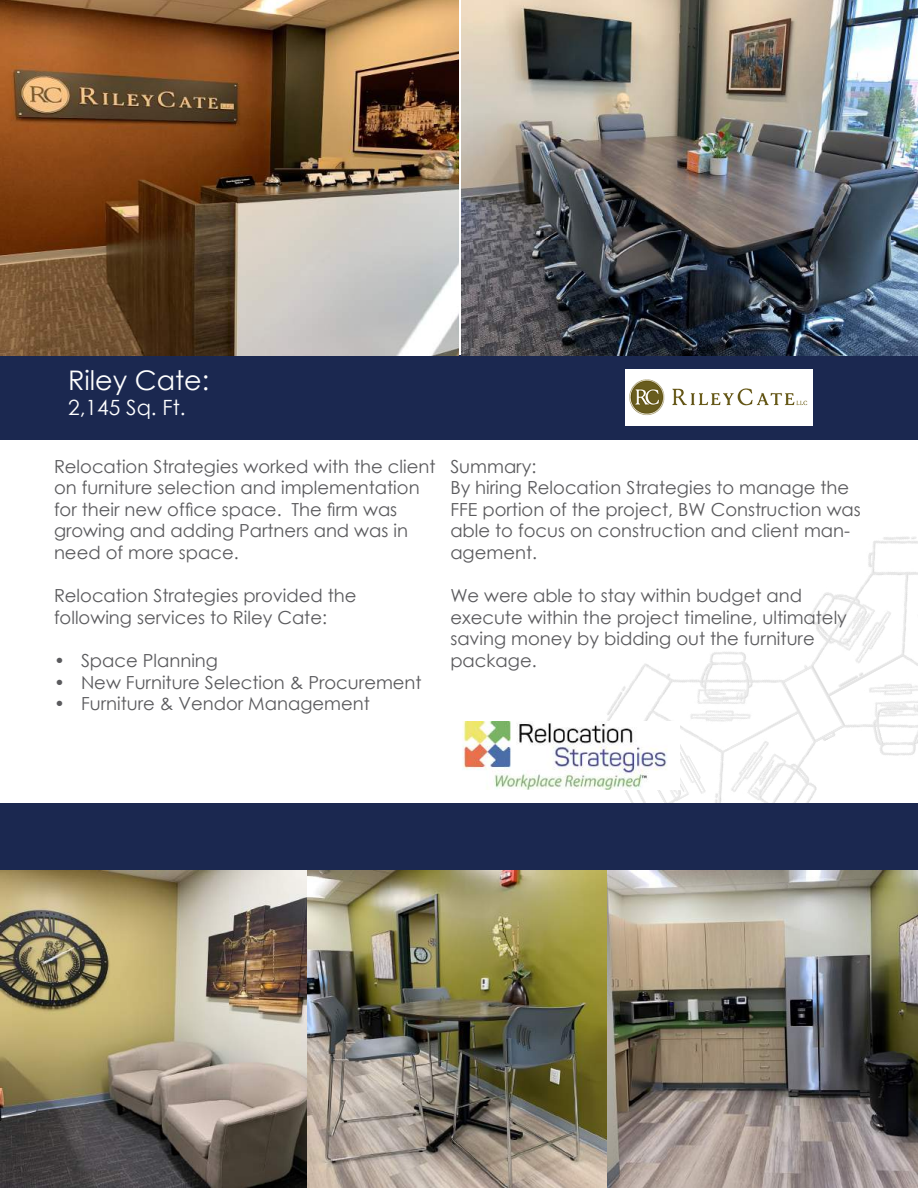
<style>
.page{position:relative;width:918px;height:1188px;background:#fff}
.page>*{position:absolute;margin:0;border:0;box-sizing:border-box;transform-origin:0 0}
.t1{font:27px "Century Gothic";color:#fff}
.t2{font:21px "Century Gothic";color:#fff}
.t3{font:18px/21.6px "Century Gothic";color:#5a5a5d}
</style>
<div class="page">
<img style="left:607px;top:536px;width:311px;height:267px">
<div style="left:0;top:355px;width:918px;height:85px;background:#1b2850"></div>
<div style="left:1px;top:803px;width:917px;height:68px;background:#1b2850"></div>
<img style="left:462px;top:722px;width:217px;height:68px">
<img style="left:0;top:0;width:459px;height:355px">
<img style="left:461px;top:0;width:457px;height:355px">
<img style="left:1px;top:871px;width:917px;height:317px">
<img style="left:625px;top:369px;width:187px;height:57px">
<h1 class="t1" style="left:68px;top:361px;width:143px">Riley Cate:</h1>
<p class="t2" style="left:68px;top:393px;width:119px">2,145 Sq. Ft.</p>
<p class="t3" style="left:54px;top:455px;width:383px">Relocation Strategies worked with the client on furniture selection and implementation for their new office space. The firm was growing and adding Partners and was in need of more space.</p>
<p class="t3" style="left:54px;top:585px;width:304px">Relocation Strategies provided the following services to Riley Cate:</p>
<p class="t3" style="left:54px;top:649px;width:166px">• Space Planning</p>
<p class="t3" style="left:54px;top:671px;width:369px">• New Furniture Selection &amp; Procurement</p>
<p class="t3" style="left:54px;top:693px;width:317px">• Furniture &amp; Vendor Management</p>
<p class="t3" style="left:450px;top:455px;width:412px">Summary:<br>By hiring Relocation Strategies to manage the<br>FFE portion of the project, BW Construction was able to focus on construction and client man&shy;agement.</p>
<p class="t3" style="left:450px;top:585px;width:398px">We were able to stay within budget and execute within the project timeline, ultimately saving money by bidding out the furniture package.</p>
</div>
